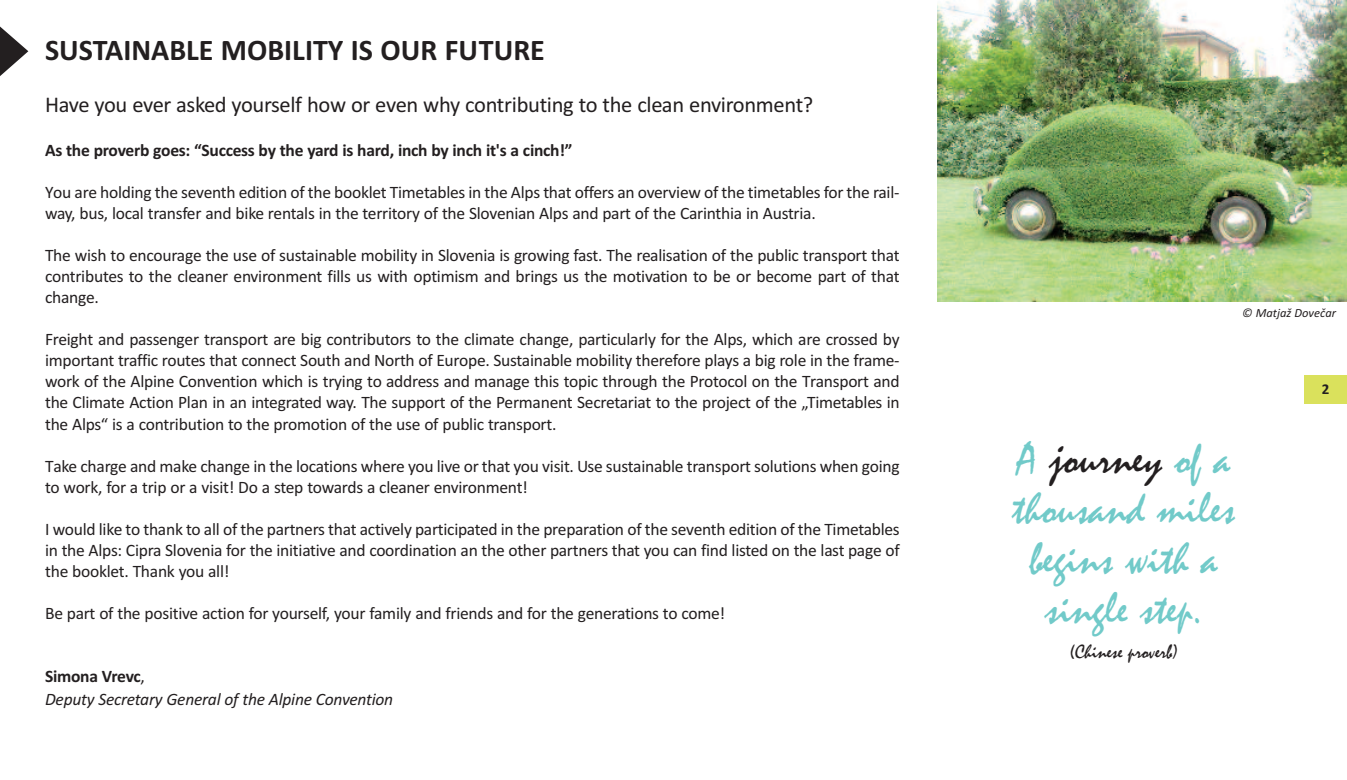
<style>
.page{position:relative;width:1347px;height:780px;background:#fff}
.page>*{position:absolute;margin:0;border:0;box-sizing:border-box;transform-origin:0 0}
.t1{font:45px/50px "Mistral";color:#71cac9;text-align:center}
.t2{font:700 30px "Calibri";color:#231f20}
.t3{font:22.5px "Calibri";letter-spacing:-.015em;color:#231f20}
.t4{font:20px "Mistral";color:#231f20}
.t5{font:17.5px/21px "Calibri";letter-spacing:-.015em;color:#231f20;text-align:justify}
.t6{font:700 17.5px "Calibri";letter-spacing:-.015em;color:#231f20}
.t7{font:italic 17.5px/23px "Calibri";letter-spacing:-.015em;color:#231f20}
.t8{font:700 15px "Calibri";color:#231f20}
.t9{font:italic 12.5px "Calibri";color:#231f20}
.s1{font-weight:700;font-style:normal}
.s2{font-style:normal}
.s3{color:#231f20}
</style>
<div class="page">
<svg style="left:0;top:26px;width:28px;height:50px"></svg>
<img style="left:937px;top:0;width:409px;height:301px">
<div style="left:1304px;top:376px;width:42px;height:28px;background:#dae15c"></div>
<h2 class="t2" style="left:45px;top:33px;width:501px">SUSTAINABLE MOBILITY IS OUR FUTURE</h2>
<p class="t3" style="left:45px;top:91px;width:769px">Have you ever asked yourself how or even why contributing to the clean environment?</p>
<p class="t6" style="left:45px;top:140px;width:529px">As the proverb goes: “Success by the yard is hard, inch by inch it's a cinch!”</p>
<p class="t5" style="left:45px;top:182px;width:856px">You are holding the seventh edition of the booklet Timetables in the Alps that offers an overview of the timetables for the rail&shy;way, bus, local transfer and bike rentals in the territory of the Slovenian Alps and part of the Carinthia in Austria.</p>
<p class="t5" style="left:45px;top:245px;width:856px">The wish to encourage the use of sustainable mobility in Slovenia is growing fast. The realisation of the public transport that contributes to the cleaner environment fills us with optimism and brings us the motivation to be or become part of that change.</p>
<p class="t5" style="left:45px;top:329px;width:856px">Freight and passenger transport are big contributors to the climate change, particularly for the Alps, which are crossed by important traffic routes that connect South and North of Europe. Sustainable mobility therefore plays a big role in the frame&shy;work of the Alpine Convention which is trying to address and manage this topic through the Protocol on the Transport and the Climate Action Plan in an integrated way. The support of the Permanent Secretariat to the project of the „Timetables in the Alps“ is a contribution to the promotion of the use of public transport.</p>
<p class="t5" style="left:45px;top:455px;width:856px">Take charge and make change in the locations where you live or that you visit. Use sustainable transport solutions when going to work, for a trip or a visit! Do a step towards a cleaner environment!</p>
<p class="t5" style="left:45px;top:518px;width:856px">I would like to thank to all of the partners that actively participated in the preparation of the seventh edition of the Timetables in the Alps: Cipra Slovenia for the initiative and coordination an the other partners that you can find listed on the last page of the booklet. Thank you all!</p>
<p class="t5" style="left:45px;top:602px;width:681px">Be part of the positive action for yourself, your family and friends and for the generations to come!</p>
<p class="t7" style="left:45px;top:664px;width:349px"><span class="s1">Simona Vrevc</span><span class="s2">,<br></span>Deputy Secretary General of the Alpine Convention</p>
<p class="t9" style="left:1242px;top:305px;width:95px">© Matjaž Dovečar</p>
<h1 class="t1" style="left:1012px;top:433px;width:224px">A <span class="s3">journey</span> of a thousand miles begins with a single step.</h1>
<p class="t4" style="left:1069px;top:639px;width:109px">(Chinese proverb)</p>
<p class="t8" style="left:1321px;top:380px;width:9px">2</p>
</div>
